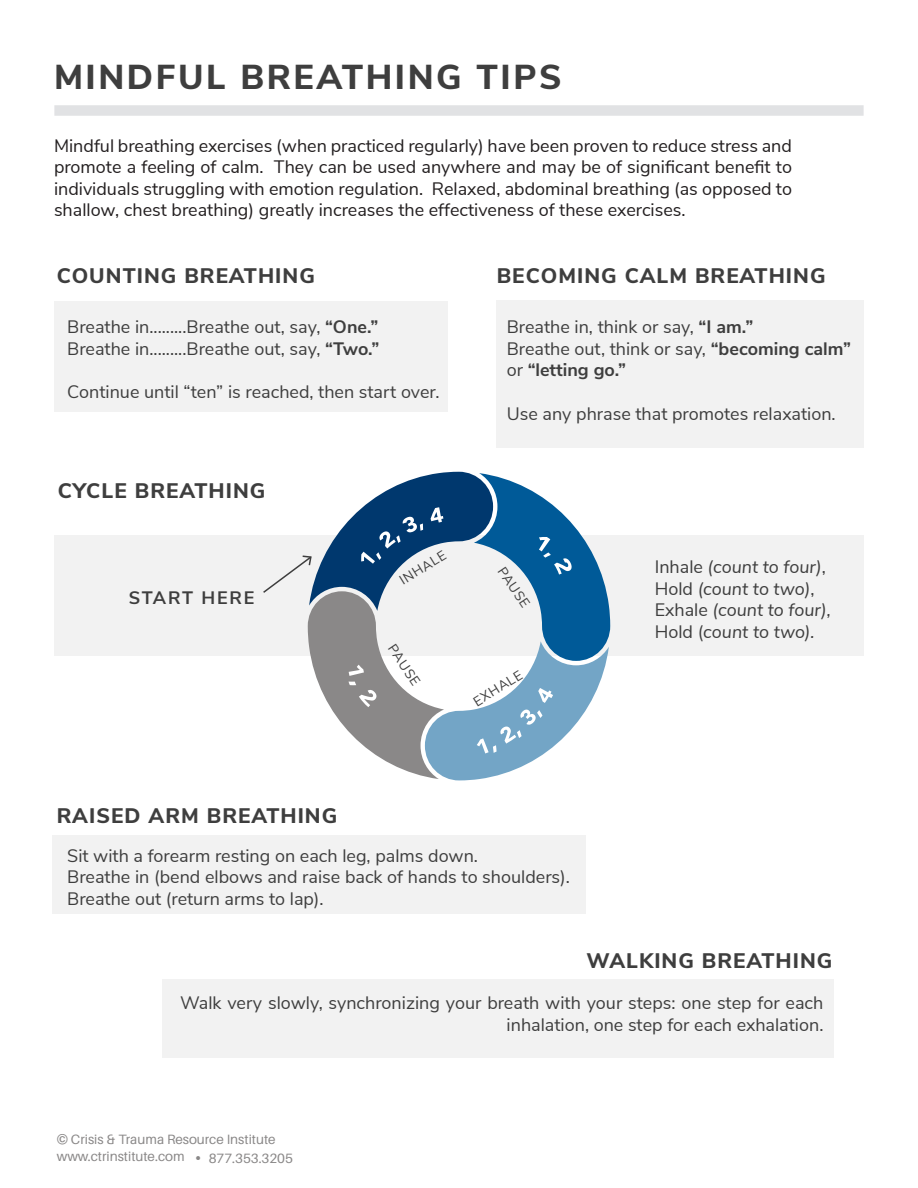
<style>
.page{position:relative;width:918px;height:1188px;background:#fff}
.page>*{position:absolute;margin:0;border:0;box-sizing:border-box;transform-origin:0 0}
.t1{font:800 34.5px "Nunito Sans";letter-spacing:.075em;color:#3e3e3e}
.t2{font:800 21px "Nunito Sans";letter-spacing:.05em;color:#3e3e3e}
.t3{font:18px/21.6px "Nunito Sans";color:#3e3e3e;text-align:right}
.t4{font:18px/21.6px "Nunito Sans";color:#231f20;text-align:justify}
.t5{font:italic 18px "Nunito Sans";color:#3e3e3e}
.t6{font:700 18px/21.6px "Nunito Sans";letter-spacing:.005em;color:#3e3e3e}
.t7{font:700 18px "Nunito Sans";letter-spacing:.1em;color:#3e3e3e}
.t8{font:13.5px "Aileron";color:#8a8888}
.t9{font:13.5px "Nunito Sans";color:#3e3e3e}
.s1{font-weight:700}
.s2{font-weight:400}
.s3{font-style:normal}
</style>
<div class="page">
<div style="left:54px;top:301px;width:393px;height:111px;background:#f2f2f2"></div>
<div style="left:497px;top:301px;width:367px;height:147px;background:#f2f2f2"></div>
<div style="left:52px;top:835px;width:534px;height:79px;background:#f2f2f2"></div>
<div style="left:162px;top:979px;width:671px;height:78px;background:#f2f2f2"></div>
<div style="left:54px;top:535px;width:810px;height:121px;background:#f2f2f2"></div>
<svg style="left:263px;top:472px;width:347px;height:308px"></svg>
<div style="left:54px;top:105px;width:810px;height:11px;background:#e1e2e4"></div>
<p class="t1" style="left:54px;top:52px;width:509px">MINDFUL BREATHING TIPS</p>
<p class="t4" style="left:54px;top:134px;width:740px">Mindful breathing exercises (when practiced regularly) have been proven to reduce stress and promote a feeling of calm. They can be used anywhere and may be of significant benefit to individuals struggling with emotion regulation. Relaxed, abdominal breathing (as opposed to shallow, chest breathing) greatly increases the effectiveness of these exercises.</p>
<p class="t2" style="left:57px;top:260px;width:260px">COUNTING BREATHING</p>
<p class="t3" style="left:67px;top:315px;width:313px">Breathe in.........Breathe out, say, <span class="s1">“One.”</span></p>
<p class="t3" style="left:67px;top:337px;width:314px">Breathe in.........Breathe out, say, <span class="s1">“Two.”</span></p>
<p class="t3" style="left:67px;top:380px;width:374px">Continue until “ten” is reached, then start over.</p>
<p class="t2" style="left:58px;top:476px;width:209px">CYCLE BREATHING</p>
<p class="t7" style="left:129px;top:585px;width:127px">START HERE</p>
<p class="t9" style="left:396px;top:573px;width:54px;rotate:-32deg">INHALE</p>
<p class="t9" style="left:400px;top:640px;width:48px;rotate:56deg">PAUSE</p>
<p class="t2" style="left:497px;top:260px;width:330px">BECOMING CALM BREATHING</p>
<p class="t3" style="left:507px;top:315px;width:248px">Breathe in, think or say, <span class="s1">“I am.”</span></p>
<p class="t6" style="left:507px;top:337px;width:346px"><span class="s2">Breathe out, think or say,</span> “becoming calm” <span class="s2">or</span> “letting go.”</p>
<p class="t3" style="left:507px;top:401px;width:331px">Use any phrase that promotes relaxation.</p>
<p class="t9" style="left:509px;top:563px;width:48px;rotate:56deg">PAUSE</p>
<p class="t9" style="left:469px;top:694px;width:57px;rotate:-32deg">EXHALE</p>
<p class="t5" style="left:655px;top:554px;width:173px"><span class="s3">Inhale</span> (count to four)<span class="s3">,</span></p>
<p class="t5" style="left:655px;top:575px;width:161px"><span class="s3">Hold</span> (count to two)<span class="s3">,</span></p>
<p class="t5" style="left:655px;top:597px;width:178px"><span class="s3">Exhale</span> (count to four),</p>
<p class="t5" style="left:655px;top:619px;width:161px"><span class="s3">Hold (</span>count to two).</p>
<p class="t2" style="left:57px;top:800px;width:282px">RAISED ARM BREATHING</p>
<p class="t3" style="left:67px;top:844px;width:412px">Sit with a forearm resting on each leg, palms down.</p>
<p class="t3" style="left:67px;top:865px;width:504px">Breathe in (bend elbows and raise back of hands to shoulders).</p>
<p class="t3" style="left:67px;top:887px;width:258px">Breathe out (return arms to lap).</p>
<p class="t2" style="left:586px;top:946px;width:248px">WALKING BREATHING</p>
<p class="t3" style="left:180px;top:991px;width:645px">Walk very slowly, synchronizing your breath with your steps: one step for each inhalation, one step for each exhalation.</p>
<p class="t8" style="left:57px;top:1132px;width:220px">© Crisis &amp; Trauma Resource Institute</p>
<p class="t8" style="left:57px;top:1149px;width:238px">www.ctrinstitute.com • 877.353.3205</p>
</div>
